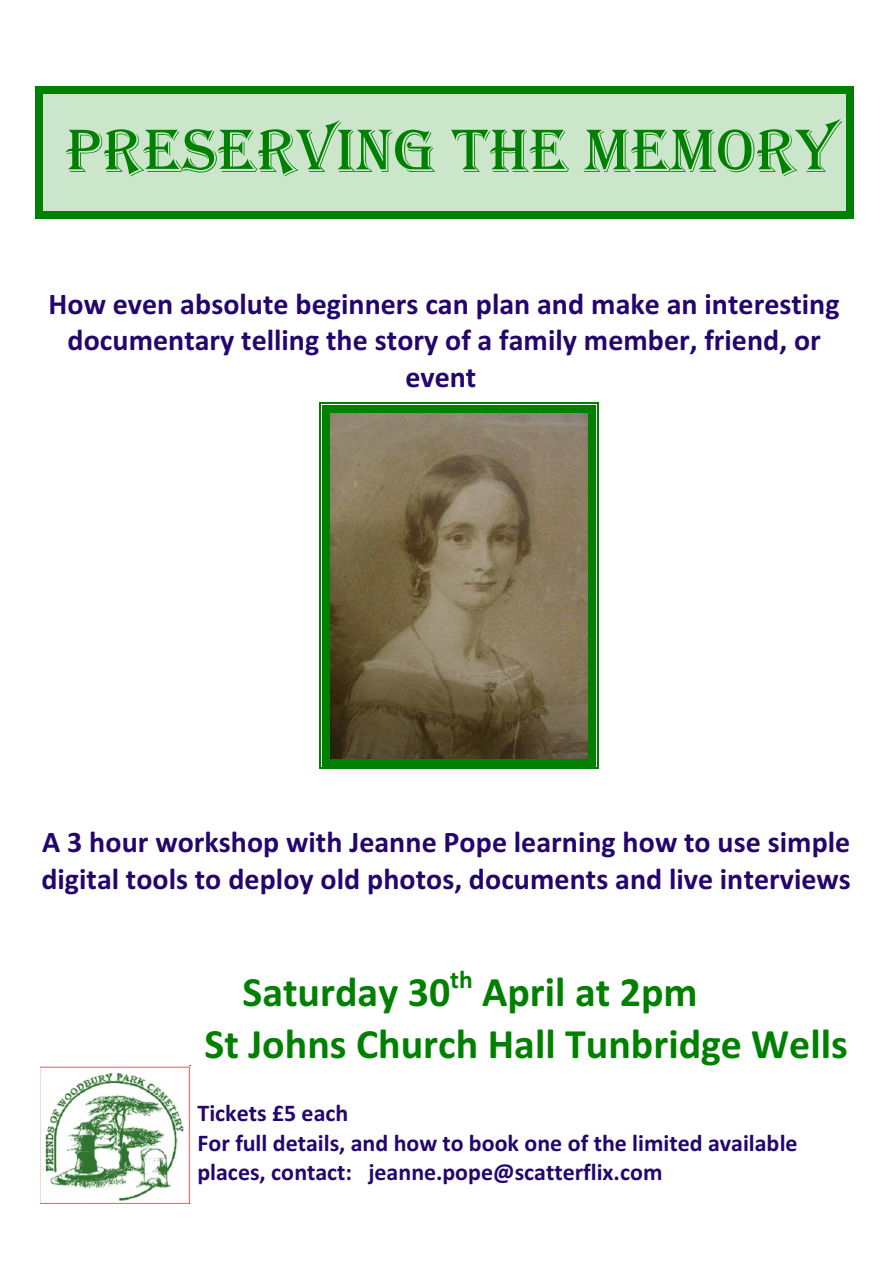
<style>
.page{position:relative;width:893px;height:1263px;background:#fff}
.page>*{position:absolute;margin:0;border:0;box-sizing:border-box;transform-origin:0 0}
.t1{font:63px "Algerian";color:#008000}
.t2{font:700 42px/51.3px "Calibri";color:#008000}
.t3{font:700 30px/36.8px "Calibri";color:#24056e;text-align:center}
.t4{font:700 24px/29.4px "Calibri";color:#24056e}
</style>
<div class="page">
<img style="left:329px;top:413px;width:259px;height:346px">
<div style="left:322px;top:405px;width:7px;height:361px;background:#008000"></div>
<div style="left:588px;top:405px;width:7px;height:361px;background:#008000"></div>
<div style="left:322px;top:405px;width:273px;height:7px;background:#008000"></div>
<div style="left:322px;top:759px;width:273px;height:7px;background:#008000"></div>
<hr style="left:319px;top:402px;width:1px;height:367px;background:#008000">
<hr style="left:597px;top:402px;width:1px;height:367px;background:#008000">
<hr style="left:319px;top:402px;width:279px;height:2px;background:#008000">
<hr style="left:319px;top:768px;width:279px;height:1px;background:#008000">
<img style="left:40px;top:1066px;width:151px;height:137px">
<div style="left:35px;top:86px;width:818px;height:133px;background:#cce6cc"></div>
<div style="left:35px;top:86px;width:7px;height:133px;background:#008000"></div>
<div style="left:846px;top:86px;width:7px;height:133px;background:#008000"></div>
<div style="left:35px;top:86px;width:818px;height:7px;background:#008000"></div>
<div style="left:35px;top:212px;width:818px;height:7px;background:#008000"></div>
<h1 class="t1" style="left:66px;top:116px;width:772px">PRESERVING THE MEMORY</h1>
<p class="t3" style="left:49px;top:288px;width:792px">How even absolute beginners can plan and make an interesting documentary telling the story of a family member, friend, or event</p>
<p class="t3" style="left:41px;top:826px;width:811px;text-align:left">A 3 hour workshop with Jeanne Pope learning how to use simple digital tools to deploy old photos, documents and live interviews</p>
<h2 class="t2" style="left:204px;top:970px;width:645px;text-indent:38px">Saturday 30<sup>th</sup> April at 2pm<br>St Johns Church Hall Tunbridge Wells</h2>
<p class="t4" style="left:197px;top:1100px;width:602px">Tickets £5 each<br>For full details, and how to book one of the limited available places, contact: jeanne.pope@scatterflix.com</p>
</div>
